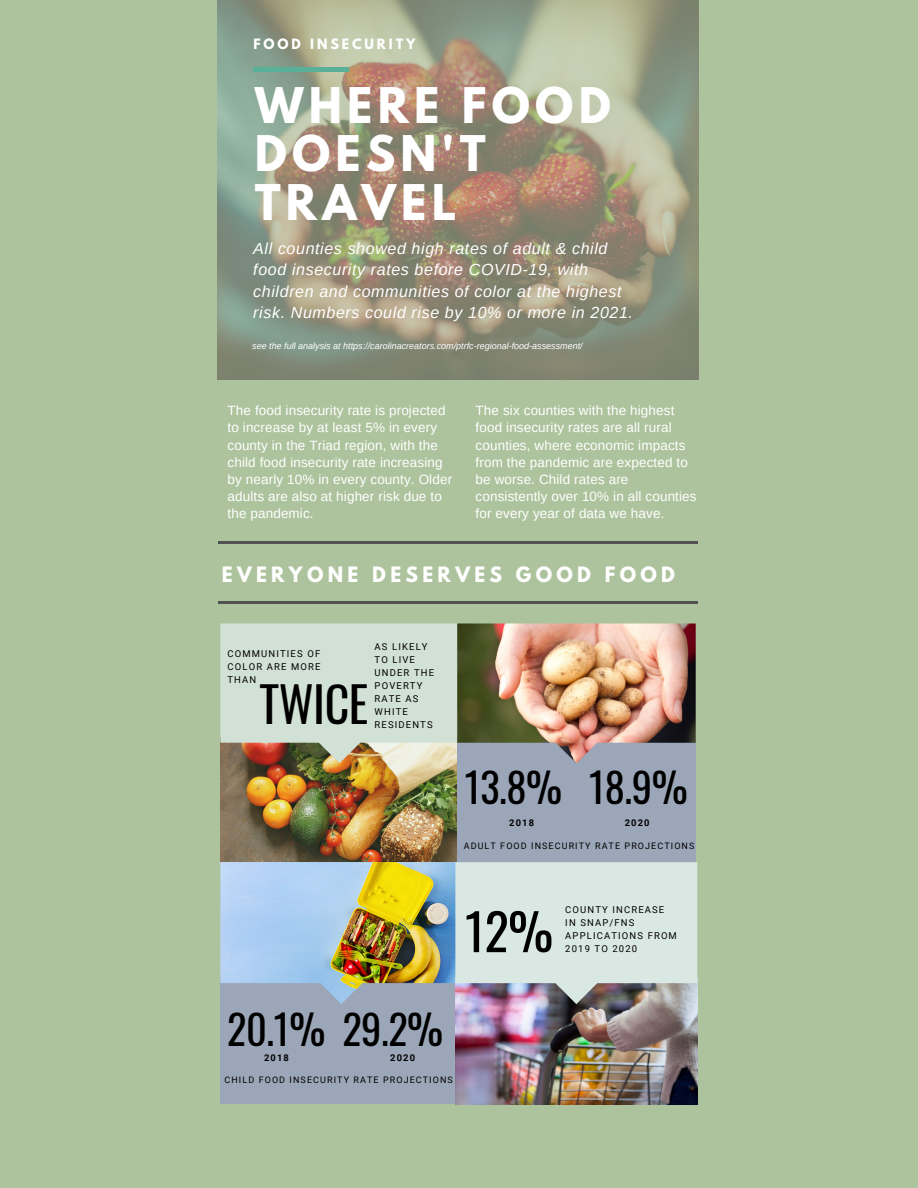
<style>
.page{position:relative;width:918px;height:1188px;background:#adc39d}
.page>*{position:absolute;margin:0;border:0;box-sizing:border-box;transform-origin:0 0}
.t1{font:50.55px "Oswald";color:#000}
.t2{font:48px "Oswald";letter-spacing:-.01em;color:#000}
.t3{font:700 43.65px/48.8px "League Spartan";letter-spacing:.12em;color:#fff}
.t4{font:40.5px "Oswald";letter-spacing:-.01em;color:#000}
.t5{font:700 18.75px "League Spartan";letter-spacing:.23em;color:#fff}
.t6{font:italic 16.05px/21.3px "Arimo";letter-spacing:.04em;color:#fff}
.t7{font:13.5px/17.2px "Arimo";letter-spacing:.01em;color:#fff}
.t8{font:700 12.6px "League Spartan";letter-spacing:.23em;color:#fff}
.t9{font:9.45px/13px "Roboto";letter-spacing:.12em;color:#000}
.t10{font:700 9.3px "Roboto";letter-spacing:.12em;color:#000}
.t11{font:italic 9px "Arimo";color:#fff}
.t12{font:9px "Roboto";letter-spacing:.12em;color:#000}
</style>
<div class="page">
<img style="left:218px;top:0;width:480px;height:379px">
<div style="left:253px;top:67px;width:95px;height:5px;background:#58b098"></div>
<hr style="left:218px;top:542px;width:480px;height:2px;background:#515151">
<hr style="left:218px;top:601px;width:480px;height:2px;background:#515151">
<img style="left:220px;top:763px;width:237px;height:99px">
<svg style="left:220px;top:624px;width:237px;height:139px;background:#cdd6c8"></svg>
<div style="left:457px;top:737px;width:239px;height:125px;background:#9ba7b8"></div>
<img style="left:457px;top:624px;width:239px;height:139px">
<div style="left:220px;top:977px;width:242px;height:127px;background:#9ba7b8"></div>
<img style="left:220px;top:862px;width:235px;height:142px">
<img style="left:455px;top:1004px;width:242px;height:100px">
<svg style="left:455px;top:862px;width:242px;height:142px;background:#cfdad7"></svg>
<p class="t8" style="left:254px;top:38px;width:164px">FOOD INSECURITY</p>
<p class="t3" style="left:255px;top:86px;width:358px">WHERE FOOD<br>DOESN'T<br>TRAVEL</p>
<p class="t6" style="left:253px;top:238px;width:381px">All counties showed high rates of adult &amp; child food insecurity rates before COVID-19, with children and communities of color at the highest risk. Numbers could rise by 10% or more in 2021.</p>
<p class="t11" style="left:252px;top:340px;width:332px">see the full analysis at https://carolinacreators.com/ptrfc-regional-food-assessment/</p>
<p class="t7" style="left:228px;top:402px;width:226px">The food insecurity rate is projected to increase by at least 5% in every county in the Triad region, with the child food insecurity rate increasing by nearly 10% in every county. Older adults are also at higher risk due to the pandemic.</p>
<p class="t7" style="left:476px;top:402px;width:223px">The six counties with the highest food insecurity rates are all rural counties, where economic impacts from the pandemic are expected to be worse. Child rates are consistently over 10% in all counties for every year of data we have.</p>
<p class="t5" style="left:222px;top:565px;width:455px">EVERYONE DESERVES GOOD FOOD</p>
<p class="t9" style="left:228px;top:647px;width:94px;text-align:justify">COMMUNITIES OF COLOR ARE MORE THAN</p>
<p class="t9" style="left:375px;top:640px;width:61px">AS LIKELY<br>TO LIVE<br>UNDER THE<br>POVERTY<br>RATE AS<br>WHITE<br>RESIDENTS</p>
<p class="t2" style="left:259px;top:667px;width:111px">TWICE</p>
<p class="t4" style="left:465px;top:756px;width:99px">13.8%</p>
<p class="t4" style="left:589px;top:756px;width:100px">18.9%</p>
<p class="t12" style="left:464px;top:841px;width:232px">ADULT FOOD INSECURITY RATE PROJECTIONS</p>
<p class="t10" style="left:509px;top:818px;width:26px">2018</p>
<p class="t10" style="left:625px;top:818px;width:26px">2020</p>
<p class="t1" style="left:465px;top:892px;width:90px">12%</p>
<p class="t9" style="left:565px;top:903px;width:113px">COUNTY INCREASE<br>IN SNAP/FNS<br>APPLICATIONS FROM<br>2019 TO 2020</p>
<p class="t4" style="left:227px;top:998px;width:218px">20.1% 29.2%</p>
<p class="t10" style="left:264px;top:1052px;width:26px">2018</p>
<p class="t10" style="left:390px;top:1052px;width:26px">2020</p>
<p class="t12" style="left:225px;top:1075px;width:230px">CHILD FOOD INSECURITY RATE PROJECTIONS</p>
</div>
